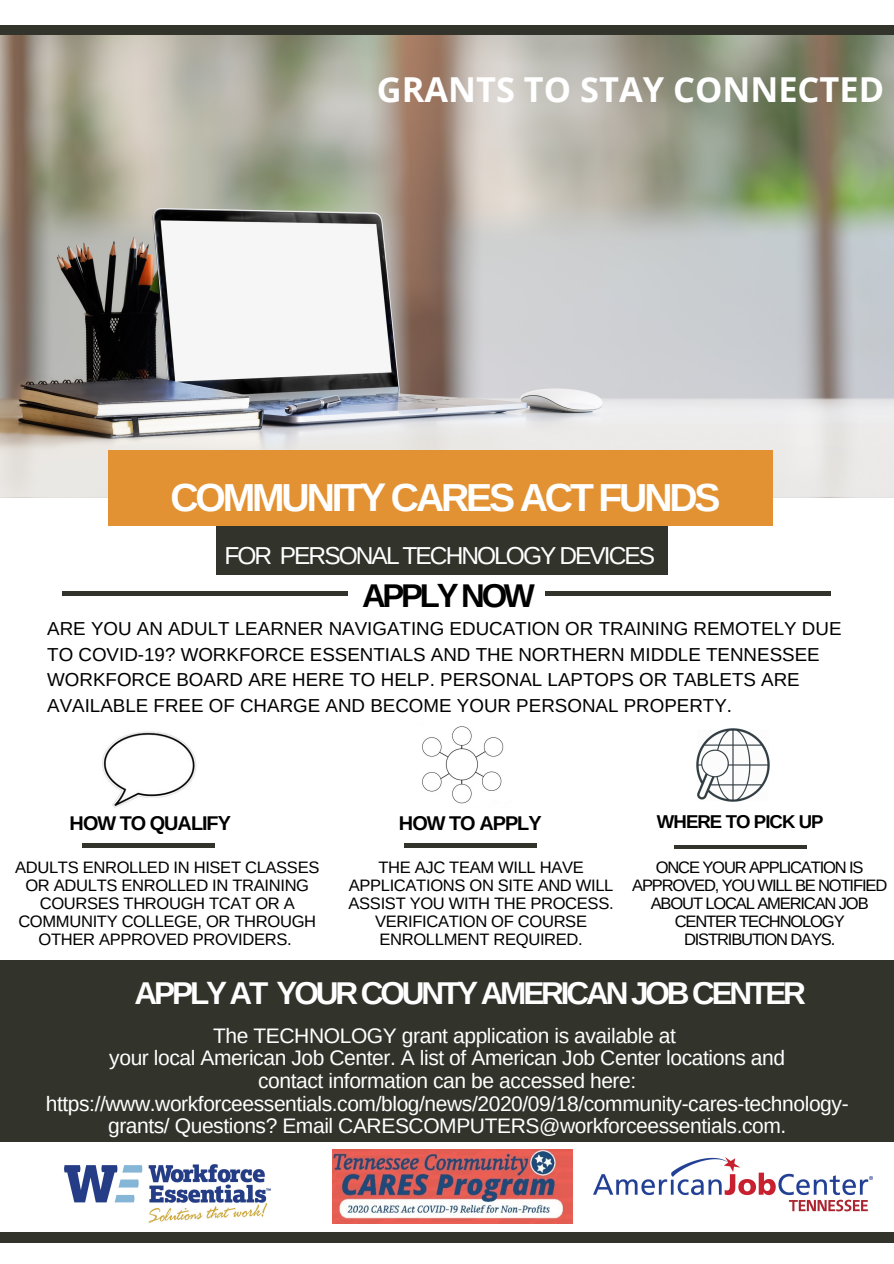
<style>
.page{position:relative;width:894px;height:1264px;background:#fff}
.page>*{position:absolute;margin:0;border:0;box-sizing:border-box;transform-origin:0 0}
.t1{font:700 39px "Arimo";letter-spacing:-.08em;color:#fff}
.t2{font:700 34.35px "Open Sans";color:#fff}
.t3{font:700 32.85px "Arimo";letter-spacing:-.1em;color:#000}
.t4{font:700 31.5px "Arimo";letter-spacing:-.1em;color:#fff}
.t5{font:24.45px "Arimo";letter-spacing:-.08em;color:#fff}
.t6{font:21px/22.5px "Arimo";letter-spacing:-.02em;color:#fff;text-align:center}
.t7{font:700 19.95px "Arimo";letter-spacing:-.05em;color:#000}
.t8{font:700 19.8px "Arimo";letter-spacing:-.05em;color:#000}
.t9{font:18.75px/25.8px "Arimo";color:#000}
.t10{font:700 18.6px "Arimo";letter-spacing:-.05em;color:#000}
.t11{font:16.5px/18px "Arimo";letter-spacing:-.02em;color:#000;text-align:center}
.t12{font:16.5px/18px "Arimo";letter-spacing:-.07em;color:#000;text-align:center}
</style>
<div class="page">
<img style="left:47px;top:1141px;width:240px;height:102px">
<div style="left:0;top:960px;width:893px;height:181px;background:#32332a"></div>
<hr style="left:62px;top:592px;width:285px;height:3px;background:#32332a">
<hr style="left:545px;top:592px;width:285px;height:3px;background:#32332a">
<hr style="left:82px;top:843px;width:133px;height:4px;background:#32332a">
<hr style="left:403px;top:843px;width:133px;height:4px;background:#32332a">
<hr style="left:674px;top:845px;width:133px;height:3px;background:#32332a">
<img style="left:102px;top:731px;width:95px;height:77px">
<img style="left:422px;top:726px;width:82px;height:78px">
<img style="left:696px;top:728px;width:73px;height:73px">
<img style="left:332px;top:1149px;width:240px;height:74px">
<div style="left:0;top:1232px;width:893px;height:10px;background:#32332a"></div>
<img style="left:593px;top:1157px;width:279px;height:55px">
<div style="left:216px;top:526px;width:451px;height:48px;background:#32332a"></div>
<div style="left:0;top:25px;width:893px;height:10px;background:#32332a"></div>
<img style="left:0;top:35px;width:893px;height:462px">
<div style="left:108px;top:450px;width:664px;height:76px;background:#e39233"></div>
<h2 class="t2" style="left:377px;top:65px;width:508px">GRANTS TO STAY CONNECTED</h2>
<h1 class="t1" style="left:170px;top:475px;width:551px">COMMUNITY CARES ACT FUNDS</h1>
<p class="t5" style="left:224px;top:542px;width:432px">FOR PERSONAL TECHNOLOGY DEVICES</p>
<h3 class="t3" style="left:362px;top:577px;width:174px">APPLY NOW</h3>
<p class="t9" style="left:47px;top:615px;width:795px">ARE YOU AN ADULT LEARNER NAVIGATING EDUCATION OR TRAINING REMOTELY DUE TO COVID-19? WORKFORCE ESSENTIALS AND THE NORTHERN MIDDLE TENNESSEE WORKFORCE BOARD ARE HERE TO HELP. PERSONAL LAPTOPS OR TABLETS ARE AVAILABLE FREE OF CHARGE AND BECOME YOUR PERSONAL PROPERTY.</p>
<p class="t8" style="left:70px;top:811px;width:163px">HOW TO QUALIFY</p>
<p class="t7" style="left:399px;top:811px;width:144px">HOW TO APPLY</p>
<p class="t10" style="left:656px;top:811px;width:168px">WHERE TO PICK UP</p>
<p class="t11" style="left:15px;top:858px;width:306px">ADULTS ENROLLED IN HISET CLASSES<br>OR ADULTS ENROLLED IN TRAINING<br>COURSES THROUGH TCAT OR A<br>COMMUNITY COLLEGE, OR THROUGH<br>OTHER APPROVED PROVIDERS.</p>
<p class="t11" style="left:348px;top:858px;width:266px">THE AJC TEAM WILL HAVE<br>APPLICATIONS ON SITE AND WILL<br>ASSIST YOU WITH THE PROCESS.<br>VERIFICATION OF COURSE<br>ENROLLMENT REQUIRED.</p>
<p class="t12" style="left:632px;top:858px;width:256px">ONCE YOUR APPLICATION IS<br>APPROVED, YOU WILL BE NOTIFIED<br>ABOUT LOCAL AMERICAN JOB<br>CENTER TECHNOLOGY<br>DISTRIBUTION DAYS.</p>
<h3 class="t4" style="left:135px;top:975px;width:672px">APPLY AT YOUR COUNTY AMERICAN JOB CENTER</h3>
<p class="t6" style="left:46px;top:1024px;width:804px">The TECHNOLOGY grant application is available at<br>your local American Job Center. A list of American Job Center locations and<br>contact information can be accessed here: https://www.workforceessentials.com/blog/news/2020/09/18/community-cares-technology&shy;grants/ Questions? Email CARESCOMPUTERS@workforceessentials.com.</p>
</div>
